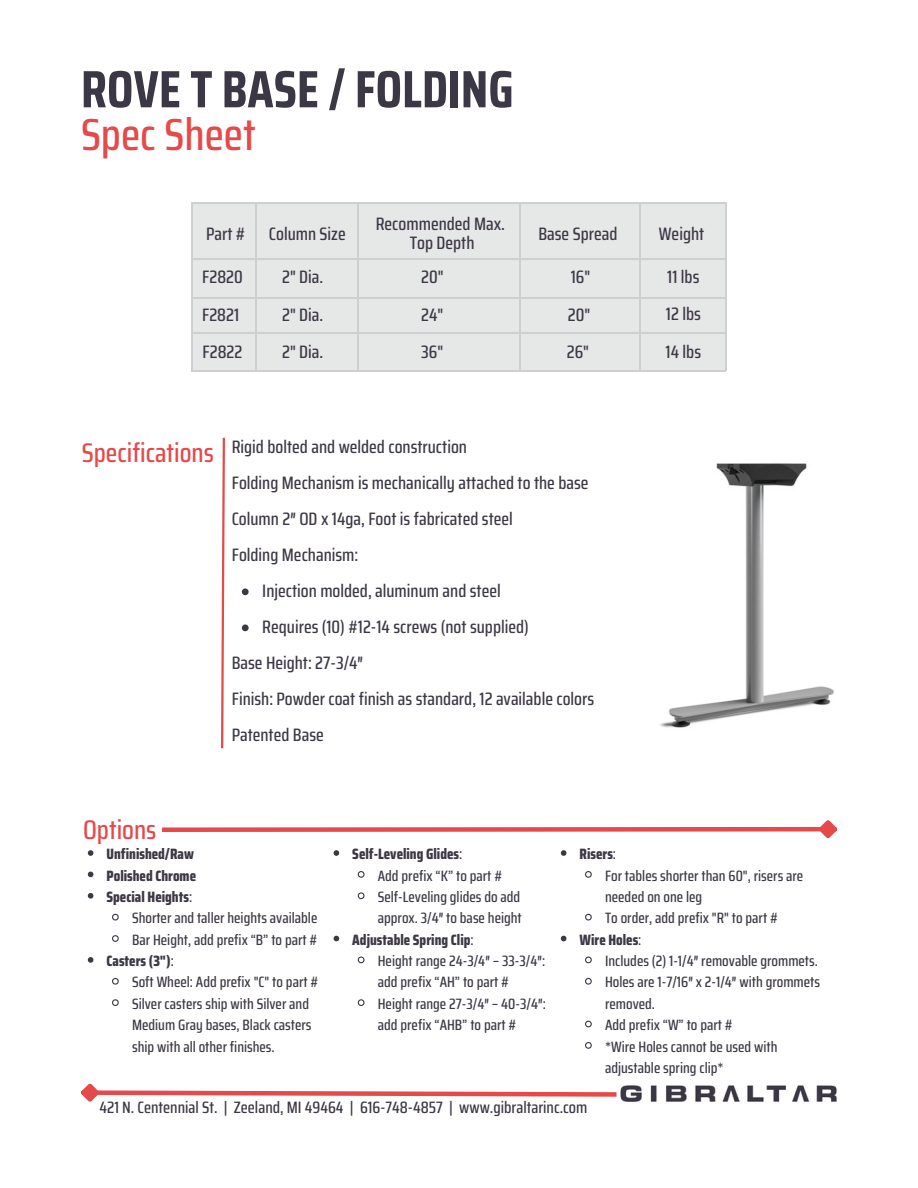
<style>
.page{position:relative;width:918px;height:1188px;background:#fff}
.page>*{position:absolute;margin:0;border:0;box-sizing:border-box;transform-origin:0 0}
.t1{font:700 52.5px "Saira Condensed";color:#3c3744}
.t2{font:500 45px "Saira Condensed";color:#e64949}
.t3{font:500 27px "Saira Condensed";color:#e64949}
.t4{font:500 18px "Saira Condensed";color:#3d3845}
.t5{font:500 16.5px "Saira Condensed";color:#3c3744}
.t6{font:500 15px/21.3px "Saira Condensed";color:#3d3845}
.t7{font:800 15px "Saira Condensed";color:#3d3845}
.s1{font-weight:500}
</style>
<div class="page">
<svg style="left:81px;top:1083px;width:536px;height:19px"></svg>
<svg style="left:162px;top:820px;width:675px;height:19px"></svg>
<img style="left:660px;top:463px;width:174px;height:265px">
<div style="left:192px;top:202px;width:534px;height:169px;background:#e6e7e7"></div>
<hr style="left:519px;top:202px;width:1px;height:169px;background:#cecfd0">
<hr style="left:192px;top:258px;width:534px;height:1px;background:#cecfd0">
<hr style="left:192px;top:297px;width:534px;height:1px;background:#cecfd0">
<hr style="left:192px;top:333px;width:534px;height:1px;background:#cecfd0">
<hr style="left:640px;top:202px;width:1px;height:169px;background:#cecfd0">
<hr style="left:357px;top:202px;width:2px;height:169px;background:#cecfd0">
<hr style="left:256px;top:203px;width:1px;height:168px;background:#cecfd0">
<hr style="left:725px;top:202px;width:1px;height:169px;background:#cecfd0">
<hr style="left:193px;top:202px;width:533px;height:2px;background:#cecfd0">
<hr style="left:192px;top:371px;width:534px;height:1px;background:#cecfd0">
<hr style="left:192px;top:202px;width:1px;height:169px;background:#cecfd0">
<svg style="left:221px;top:437px;width:4px;height:312px"></svg>
<svg style="left:242px;top:588px;width:7px;height:7px"></svg>
<svg style="left:242px;top:624px;width:7px;height:7px"></svg>
<svg style="left:88px;top:850px;width:5px;height:6px"></svg>
<svg style="left:88px;top:872px;width:5px;height:5px"></svg>
<svg style="left:88px;top:893px;width:5px;height:6px"></svg>
<svg style="left:112px;top:913px;width:7px;height:8px"></svg>
<svg style="left:112px;top:935px;width:7px;height:7px"></svg>
<svg style="left:88px;top:957px;width:5px;height:6px"></svg>
<svg style="left:112px;top:977px;width:7px;height:8px"></svg>
<svg style="left:112px;top:999px;width:7px;height:7px"></svg>
<svg style="left:334px;top:850px;width:5px;height:6px"></svg>
<svg style="left:357px;top:871px;width:8px;height:7px"></svg>
<svg style="left:357px;top:892px;width:8px;height:8px"></svg>
<svg style="left:334px;top:936px;width:5px;height:5px"></svg>
<svg style="left:357px;top:956px;width:8px;height:8px"></svg>
<svg style="left:357px;top:999px;width:8px;height:7px"></svg>
<svg style="left:561px;top:850px;width:5px;height:6px"></svg>
<svg style="left:585px;top:871px;width:7px;height:7px"></svg>
<svg style="left:585px;top:913px;width:7px;height:8px"></svg>
<svg style="left:561px;top:936px;width:5px;height:5px"></svg>
<svg style="left:585px;top:956px;width:7px;height:8px"></svg>
<svg style="left:585px;top:977px;width:7px;height:8px"></svg>
<svg style="left:585px;top:1020px;width:7px;height:8px"></svg>
<svg style="left:585px;top:1042px;width:7px;height:7px"></svg>
<img style="left:620px;top:1085px;width:217px;height:17px">
<p class="t1" style="left:81px;top:48px;width:434px">ROVE T BASE / FOLDING</p>
<p class="t2" style="left:81px;top:99px;width:176px">Spec Sheet</p>
<p class="t4" style="left:206px;top:219px;width:41px">Part #</p>
<p class="t4" style="left:269px;top:219px;width:78px">Column Size</p>
<p class="t4" style="left:376px;top:210px;width:131px">Recommended Max.</p>
<p class="t4" style="left:410px;top:229px;width:66px">Top Depth</p>
<p class="t4" style="left:538px;top:219px;width:81px">Base Spread</p>
<p class="t4" style="left:659px;top:219px;width:47px">Weight</p>
<p class="t4" style="left:202px;top:263px;width:42px">F2820</p>
<p class="t4" style="left:282px;top:263px;width:43px">2" Dia.</p>
<p class="t4" style="left:421px;top:263px;width:24px">20"</p>
<p class="t4" style="left:571px;top:263px;width:21px">16"</p>
<p class="t4" style="left:202px;top:300px;width:38px">F2821</p>
<p class="t4" style="left:282px;top:300px;width:43px">2" Dia.</p>
<p class="t4" style="left:421px;top:300px;width:24px">24"</p>
<p class="t4" style="left:568px;top:300px;width:24px">20"</p>
<p class="t4" style="left:203px;top:337px;width:41px">F2822</p>
<p class="t4" style="left:282px;top:337px;width:43px">2" Dia.</p>
<p class="t4" style="left:421px;top:337px;width:24px">36"</p>
<p class="t4" style="left:567px;top:337px;width:24px">26"</p>
<p class="t3" style="left:82px;top:431px;width:133px">Specifications</p>
<p class="t4" style="left:232px;top:433px;width:237px">Rigid bolted and welded construction</p>
<p class="t4" style="left:232px;top:469px;width:358px">Folding Mechanism is mechanically attached to the base</p>
<p class="t4" style="left:232px;top:505px;width:283px">Column 2″ OD x 14ga, Foot is fabricated steel</p>
<p class="t4" style="left:232px;top:541px;width:128px">Folding Mechanism:</p>
<p class="t4" style="left:262px;top:577px;width:240px">Injection molded, aluminum and steel</p>
<p class="t4" style="left:262px;top:613px;width:268px">Requires (10) #12-14 screws (not supplied)</p>
<p class="t4" style="left:232px;top:649px;width:133px">Base Height: 27-3/4″</p>
<p class="t4" style="left:232px;top:685px;width:364px">Finish: Powder coat finish as standard, 12 available colors</p>
<p class="t4" style="left:232px;top:721px;width:94px">Patented Base</p>
<p class="t3" style="left:83px;top:808px;width:75px">Options</p>
<p class="t4" style="left:667px;top:263px;width:34px">11 lbs</p>
<p class="t4" style="left:666px;top:300px;width:36px">12 lbs</p>
<p class="t4" style="left:666px;top:338px;width:37px">14 lbs</p>
<p class="t7" style="left:107px;top:842px;width:89px">Unfinished/Raw</p>
<p class="t7" style="left:107px;top:864px;width:91px">Polished Chrome</p>
<p class="t7" style="left:107px;top:885px;width:87px">Special Heights<span class="s1">:</span></p>
<p class="t6" style="left:132px;top:907px;width:187px">Shorter and taller heights available</p>
<p class="t6" style="left:132px;top:929px;width:187px">Bar Height, add prefix “B” to part #</p>
<p class="t7" style="left:107px;top:949px;width:69px">Casters (3")<span class="s1">:</span></p>
<p class="t6" style="left:132px;top:972px;width:188px">Soft Wheel: Add prefix "C" to part #</p>
<p class="t6" style="left:132px;top:993px;width:181px">Silver casters ship with Silver and<br>Medium Gray bases, Black casters ship with all other finishes.</p>
<p class="t7" style="left:352px;top:842px;width:111px">Self-Leveling Glides<span class="s1">:</span></p>
<p class="t6" style="left:378px;top:865px;width:126px">Add prefix “K” to part #</p>
<p class="t6" style="left:378px;top:886px;width:146px">Self-Leveling glides do add approx. 3/4″ to base height</p>
<p class="t7" style="left:352px;top:928px;width:123px">Adjustable Spring Clip<span class="s1">:</span></p>
<p class="t6" style="left:378px;top:950px;width:169px">Height range 24-3/4″ – 33-3/4″: add prefix “AH” to part #</p>
<p class="t6" style="left:378px;top:993px;width:170px">Height range 27-3/4″ – 40-3/4″: add prefix “AHB” to part #</p>
<p class="t7" style="left:580px;top:842px;width:38px">Risers<span class="s1">:</span></p>
<p class="t6" style="left:605px;top:865px;width:200px">For tables shorter than 60", risers are needed on one leg</p>
<p class="t6" style="left:605px;top:907px;width:175px">To order, add prefix "R" to part #</p>
<p class="t7" style="left:580px;top:928px;width:63px">Wire Holes<span class="s1">:</span></p>
<p class="t6" style="left:605px;top:950px;width:214px">Includes (2) 1-1/4″ removable grommets.</p>
<p class="t6" style="left:605px;top:972px;width:217px">Holes are 1-7/16″ x 2-1/4″ with grommets removed.</p>
<p class="t6" style="left:605px;top:1014px;width:129px">Add prefix “W” to part #</p>
<p class="t6" style="left:605px;top:1036px;width:174px">*Wire Holes cannot be used with adjustable spring clip*</p>
<p class="t5" style="left:99px;top:1095px;width:489px">421 N. Centennial St. | Zeeland, MI 49464 | 616-748-4857 | www.gibraltarinc.com</p>
</div>
